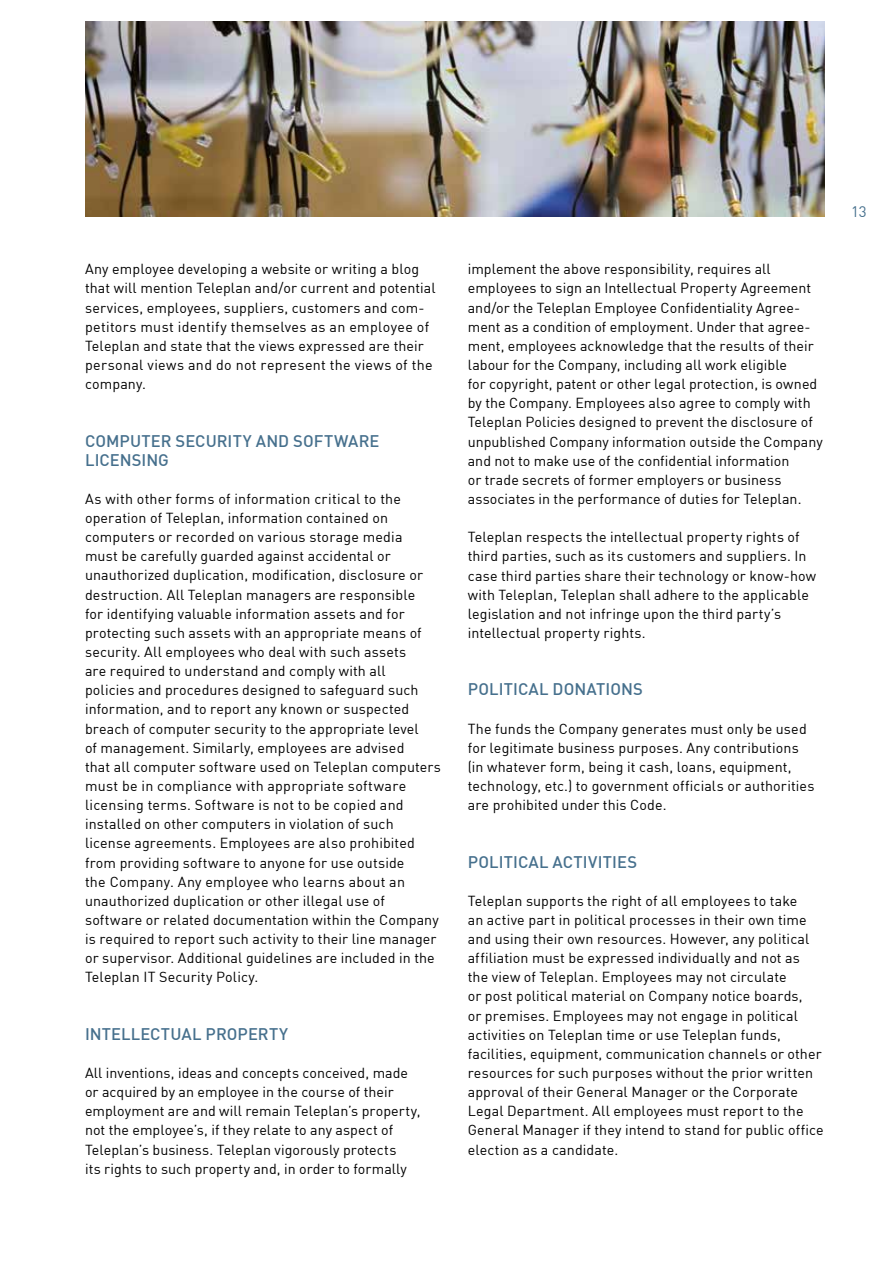
<style>
.page{position:relative;width:893px;height:1263px;background:#fff}
.page>*{position:absolute;margin:0;border:0;box-sizing:border-box;transform-origin:0 0}
.t1{font:16.5px/19.2px "DIN Medium";letter-spacing:.01em;color:#46708d}
.t2{font:15px "DIN";color:#46708d}
.t3{font:14.25px/19.2px "DIN";letter-spacing:.01em;color:#000}
</style>
<div class="page">
<img style="left:85px;top:21px;width:740px;height:196px">
<p class="t3" style="left:85px;top:259px;width:352px">Any employee developing a website or writing a blog that will mention Teleplan and/or current and potential services, employees, suppliers, customers and com&shy;petitors must identify themselves as an employee of Teleplan and state that the views expressed are their personal views and do not represent the views of the company.</p>
<p class="t1" style="left:85px;top:430px;width:296px">COMPUTER SECURITY AND SOFTWARE<br>LICENSING</p>
<p class="t3" style="left:85px;top:489px;width:357px">As with other forms of information critical to the operation of Teleplan, information contained on computers or recorded on various storage media<br>must be carefully guarded against accidental or unauthorized duplication, modification, disclosure or destruction. All Teleplan managers are responsible<br>for identifying valuable information assets and for protecting such assets with an appropriate means of security. All employees who deal with such assets<br>are required to understand and comply with all<br>policies and procedures designed to safeguard such information, and to report any known or suspected breach of computer security to the appropriate level<br>of management. Similarly, employees are advised<br>that all computer software used on Teleplan computers must be in compliance with appropriate software licensing terms. Software is not to be copied and installed on other computers in violation of such license agreements. Employees are also prohibited from providing software to anyone for use outside<br>the Company. Any employee who learns about an unauthorized duplication or other illegal use of software or related documentation within the Company is required to report such activity to their line manager or supervisor. Additional guidelines are included in the Teleplan IT Security Policy.</p>
<p class="t1" style="left:85px;top:1023px;width:205px">INTELLECTUAL PROPERTY</p>
<p class="t3" style="left:85px;top:1063px;width:337px">All inventions, ideas and concepts conceived, made or acquired by an employee in the course of their employment are and will remain Teleplan’s property, not the employee’s, if they relate to any aspect of Teleplan’s business. Teleplan vigorously protects<br>its rights to such property and, in order to formally</p>
<p class="t3" style="left:468px;top:259px;width:357px">implement the above responsibility, requires all employees to sign an Intellectual Property Agreement and/or the Teleplan Employee Confidentiality Agree&shy;ment as a condition of employment. Under that agree&shy;ment, employees acknowledge that the results of their labour for the Company, including all work eligible<br>for copyright, patent or other legal protection, is owned by the Company. Employees also agree to comply with Teleplan Policies designed to prevent the disclosure of unpublished Company information outside the Company and not to make use of the confidential information<br>or trade secrets of former employers or business associates in the performance of duties for Teleplan.</p>
<p class="t3" style="left:468px;top:527px;width:350px">Teleplan respects the intellectual property rights of third parties, such as its customers and suppliers. In case third parties share their technology or know-how with Teleplan, Teleplan shall adhere to the applicable legislation and not infringe upon the third party’s intellectual property rights.</p>
<p class="t1" style="left:468px;top:679px;width:177px">POLITICAL DONATIONS</p>
<p class="t3" style="left:468px;top:718px;width:348px">The funds the Company generates must only be used for legitimate business purposes. Any contributions (in whatever form, being it cash, loans, equipment, technology, etc.) to government officials or authorities are prohibited under this Code.</p>
<p class="t1" style="left:468px;top:851px;width:171px">POLITICAL ACTIVITIES</p>
<p class="t3" style="left:468px;top:891px;width:357px">Teleplan supports the right of all employees to take<br>an active part in political processes in their own time and using their own resources. However, any political affiliation must be expressed individually and not as the view of Teleplan. Employees may not circulate<br>or post political material on Company notice boards,<br>or premises. Employees may not engage in political activities on Teleplan time or use Teleplan funds, facilities, equipment, communication channels or other resources for such purposes without the prior written approval of their General Manager or the Corporate Legal Department. All employees must report to the General Manager if they intend to stand for public office election as a candidate.</p>
<p class="t2" style="left:851px;top:202px;width:17px">13</p>
</div>
